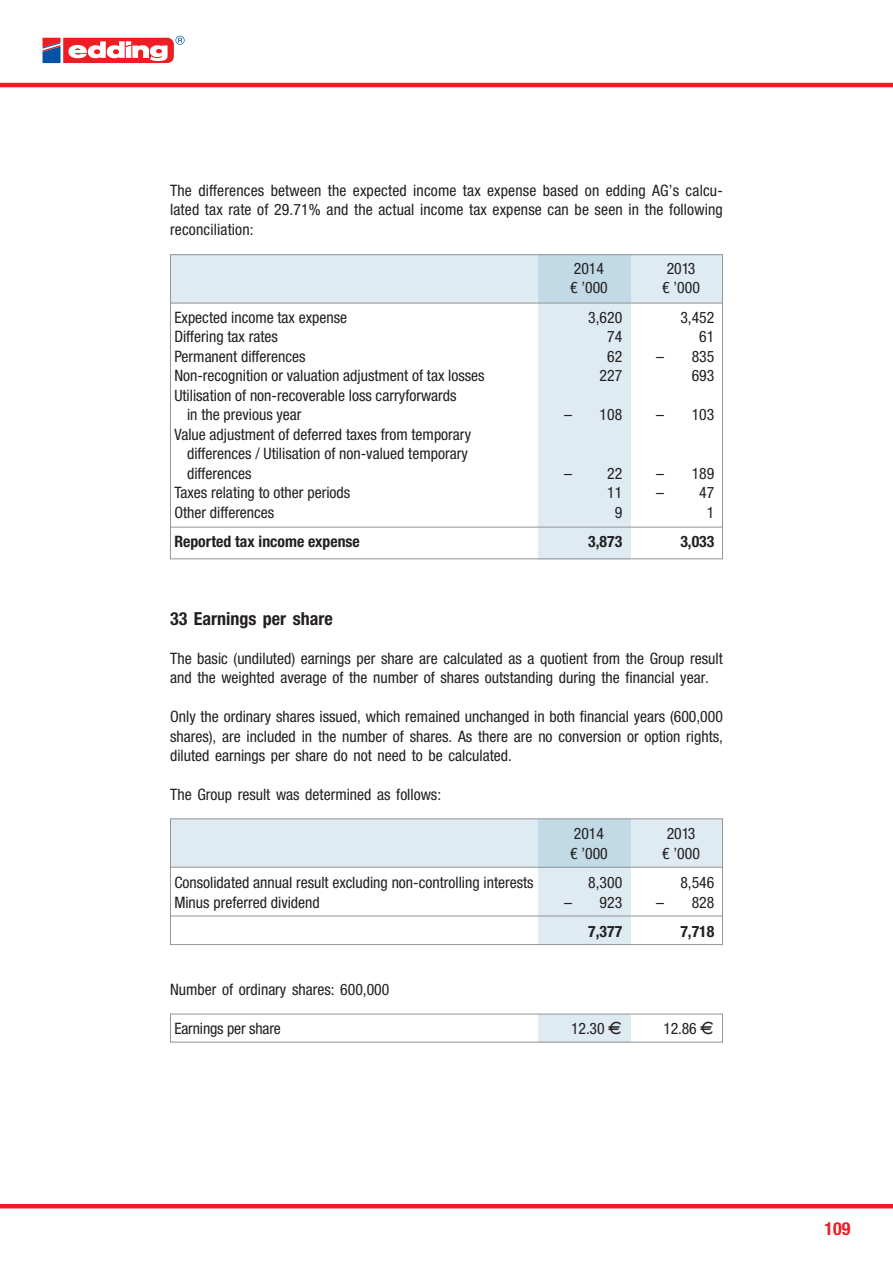
<style>
.page{position:relative;width:893px;height:1263px;background:#fff}
.page>*{position:absolute;margin:0;border:0;box-sizing:border-box;transform-origin:0 0}
.t1{font:700 condensed 18px "Helvetica Neue LTW1 G";color:#231f20}
.t2{font:700 condensed 18px "Helvetica Neue LTW1 G";color:#ee1d23}
.t3{font:condensed 15.75px/19.5px "Helvetica Neue LTW1 G";color:#231f20}
.t4{font:700 condensed 15.75px "Helvetica Neue LTW1 G";color:#231f20}
.s1{font-family:"Eurofont";font-stretch:normal}
</style>
<div class="page">
<div style="left:172px;top:256px;width:549px;height:47px;background:#deebf2"></div>
<div style="left:539px;top:303px;width:92px;height:256px;background:#deebf2"></div>
<div style="left:539px;top:255px;width:92px;height:48px;background:#c2dae6"></div>
<hr style="left:170px;top:303px;width:553px;height:1px;background:#939598">
<hr style="left:170px;top:527px;width:553px;height:1px;background:#939598">
<div style="left:172px;top:820px;width:549px;height:47px;background:#deebf2"></div>
<div style="left:539px;top:867px;width:92px;height:77px;background:#deebf2"></div>
<div style="left:539px;top:819px;width:92px;height:48px;background:#c2dae6"></div>
<hr style="left:170px;top:867px;width:553px;height:1px;background:#939598">
<hr style="left:170px;top:915px;width:553px;height:1px;background:#939598">
<div style="left:539px;top:1014px;width:92px;height:28px;background:#deebf2"></div>
<div style="left:170px;top:254px;width:553px;height:305px;border:1px solid #939598"></div>
<div style="left:170px;top:818px;width:553px;height:127px;border:1px solid #939598"></div>
<div style="left:170px;top:1014px;width:553px;height:28px;border:1px solid #939598"></div>
<hr style="left:0;top:83px;width:893px;height:4px;background:#ee1d23">
<svg style="left:43px;top:36px;width:142px;height:27px"></svg>
<hr style="left:0;top:1204px;width:893px;height:4px;background:#ee1d23">
<p class="t3" style="left:170px;top:181px;width:554px;text-align:justify">The differences between the expected income tax expense based on edding AG’s calcu&shy;lated tax rate of 29.71% and the actual income tax expense can be seen in the following reconciliation:</p>
<p class="t3" style="left:574px;top:259px;width:32px">2014</p>
<p class="t3" style="left:667px;top:259px;width:30px">2013</p>
<p class="t3" style="left:570px;top:278px;width:39px">€ ’000</p>
<p class="t3" style="left:662px;top:278px;width:39px">€ ’000</p>
<p class="t3" style="left:174px;top:307px;width:174px">Expected income tax expense</p>
<p class="t3" style="left:588px;top:307px;width:36px">3,620</p>
<p class="t3" style="left:680px;top:307px;width:36px">3,452</p>
<p class="t3" style="left:174px;top:327px;width:105px">Differing tax rates</p>
<p class="t3" style="left:607px;top:327px;width:17px">74</p>
<p class="t3" style="left:699px;top:327px;width:17px">61</p>
<p class="t3" style="left:174px;top:346px;width:133px">Permanent differences</p>
<p class="t3" style="left:607px;top:346px;width:17px">62</p>
<p class="t3" style="left:656px;top:346px;width:60px">– 835</p>
<p class="t3" style="left:174px;top:366px;width:312px">Non-recognition or valuation adjustment of tax losses</p>
<p class="t3" style="left:600px;top:366px;width:24px">227</p>
<p class="t3" style="left:692px;top:366px;width:24px">693</p>
<p class="t3" style="left:187px;top:385px;width:271px;text-indent:-13px">Utilisation of non-recoverable loss carryforwards in the previous year</p>
<p class="t3" style="left:564px;top:405px;width:60px">– 108</p>
<p class="t3" style="left:656px;top:405px;width:60px">– 103</p>
<p class="t3" style="left:187px;top:424px;width:286px;text-indent:-13px">Value adjustment of deferred taxes from temporary differences / Utilisation of non-valued temporary differences</p>
<p class="t3" style="left:564px;top:463px;width:60px">– 22</p>
<p class="t3" style="left:656px;top:463px;width:60px">– 189</p>
<p class="t3" style="left:174px;top:483px;width:177px">Taxes relating to other periods</p>
<p class="t3" style="left:607px;top:483px;width:17px">11</p>
<p class="t3" style="left:656px;top:483px;width:60px">– 47</p>
<p class="t3" style="left:174px;top:502px;width:102px">Other differences</p>
<p class="t3" style="left:615px;top:502px;width:9px">9</p>
<p class="t3" style="left:707px;top:502px;width:9px">1</p>
<p class="t4" style="left:174px;top:532px;width:187px">Reported tax income expense</p>
<p class="t4" style="left:588px;top:532px;width:36px">3,873</p>
<p class="t4" style="left:680px;top:532px;width:36px">3,033</p>
<p class="t1" style="left:170px;top:608px;width:164px">33 Earnings per share</p>
<p class="t3" style="left:170px;top:649px;width:554px">The basic (undiluted) earnings per share are calculated as a quotient from the Group result and the weighted average of the number of shares outstanding during the financial year.</p>
<p class="t3" style="left:170px;top:707px;width:554px;text-align:justify">Only the ordinary shares issued, which remained unchanged in both financial years (600,000 shares), are included in the number of shares. As there are no conversion or option rights, diluted earnings per share do not need to be calculated.</p>
<p class="t3" style="left:170px;top:785px;width:273px">The Group result was determined as follows:</p>
<p class="t3" style="left:574px;top:824px;width:32px">2014</p>
<p class="t3" style="left:667px;top:824px;width:30px">2013</p>
<p class="t3" style="left:570px;top:844px;width:39px">€ ’000</p>
<p class="t3" style="left:662px;top:844px;width:39px">€ ’000</p>
<p class="t3" style="left:174px;top:873px;width:361px">Consolidated annual result excluding non-controlling interests</p>
<p class="t3" style="left:588px;top:873px;width:36px">8,300</p>
<p class="t3" style="left:680px;top:873px;width:36px">8,546</p>
<p class="t3" style="left:174px;top:892px;width:147px">Minus preferred dividend</p>
<p class="t3" style="left:564px;top:892px;width:60px">– 923</p>
<p class="t3" style="left:656px;top:892px;width:60px">– 828</p>
<p class="t4" style="left:588px;top:922px;width:36px">7,377</p>
<p class="t4" style="left:680px;top:922px;width:36px">7,718</p>
<p class="t3" style="left:170px;top:980px;width:221px">Number of ordinary shares: 600,000</p>
<p class="t3" style="left:174px;top:1019px;width:108px">Earnings per share</p>
<p class="t3" style="left:571px;top:1019px;width:53px">12.30 <span class="s1">E</span></p>
<p class="t3" style="left:663px;top:1019px;width:53px">12.86 <span class="s1">E</span></p>
<p class="t2" style="left:824px;top:1218px;width:27px">109</p>
</div>
